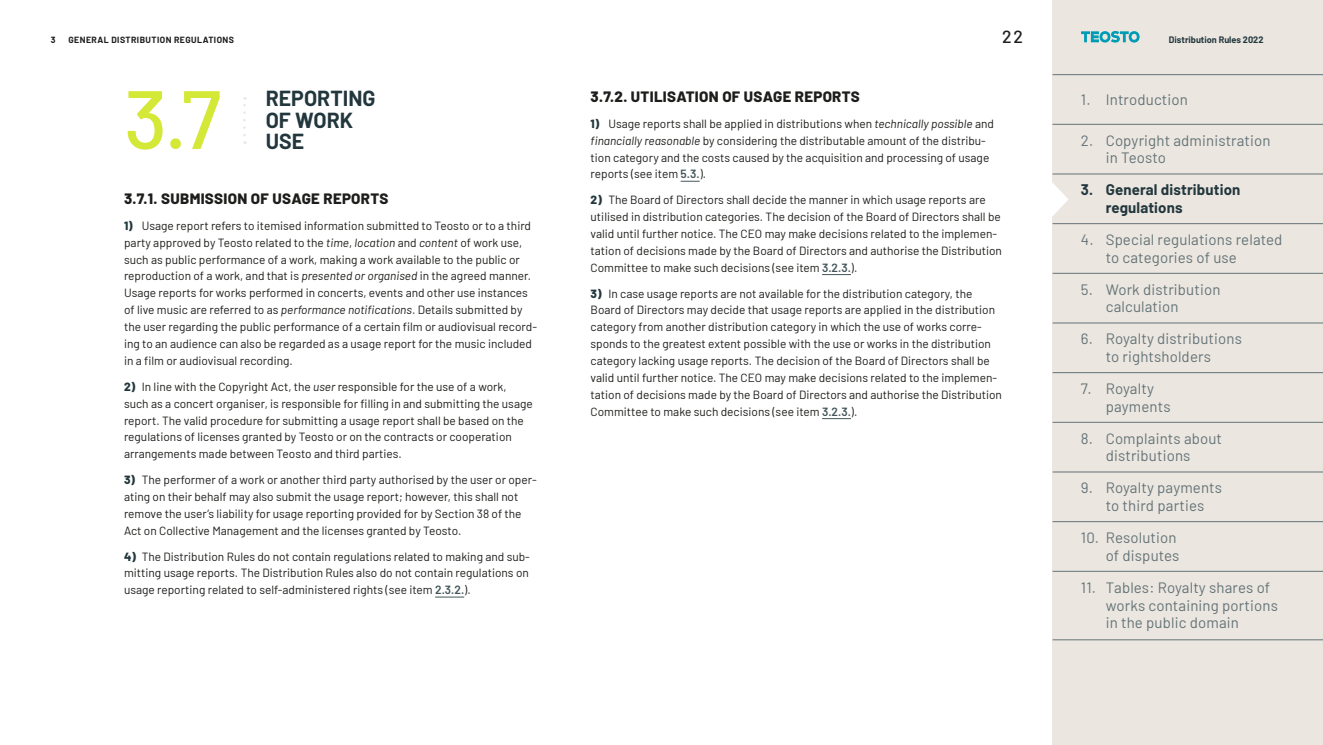
<style>
.page{position:relative;width:1323px;height:745px;background:#fff}
.page>*{position:absolute;margin:0;border:0;box-sizing:border-box;transform-origin:0 0}
.t1{font:500 82.5px "Barlow";color:#d4e838}
.t2{font:700 21.25px/21.2px "Barlow";color:#22373d}
.t3{font:500 17.5px "Barlow";color:#1d1d1b}
.t4{font:15px/17.5px "Barlow";letter-spacing:.01em;color:#647377}
.t5{font:800 15px "Barlow";letter-spacing:.02em;color:#1d1d1b}
.t6{font:700 15px/17.5px "Barlow";letter-spacing:.01em;color:#22373d}
.t7{font:11.88px/16.9px "Barlow";color:#1d1d1b}
.t8{font:700 9.12px "Barlow";color:#22373d}
.t9{font:700 8.75px "Barlow";color:#1d1d1b}
.s1{font-weight:800;color:#22373d}
.s2{font-style:italic}
.s3{font-weight:600;color:#43555a}
</style>
<div class="page">
<div style="left:1052px;top:0;width:271px;height:744px;background:#ebe6e0"></div>
<svg style="left:243px;top:97px;width:3px;height:38px"></svg>
<svg style="left:435px;top:596px;width:29px;height:1px"></svg>
<svg style="left:680px;top:181px;width:20px;height:1px"></svg>
<svg style="left:822px;top:274px;width:29px;height:1px"></svg>
<svg style="left:822px;top:418px;width:29px;height:1px"></svg>
<svg style="left:1052px;top:182px;width:16px;height:34px"></svg>
<hr style="left:1052px;top:74px;width:271px;height:1px;background:#647377">
<hr style="left:1052px;top:124px;width:271px;height:1px;background:#647377">
<hr style="left:1052px;top:174px;width:271px;height:1px;background:#647377">
<hr style="left:1052px;top:223px;width:271px;height:1px;background:#647377">
<hr style="left:1052px;top:273px;width:271px;height:1px;background:#647377">
<hr style="left:1052px;top:322px;width:271px;height:1px;background:#647377">
<hr style="left:1052px;top:372px;width:271px;height:1px;background:#647377">
<hr style="left:1052px;top:422px;width:271px;height:1px;background:#647377">
<hr style="left:1052px;top:471px;width:271px;height:1px;background:#647377">
<hr style="left:1052px;top:521px;width:271px;height:1px;background:#647377">
<hr style="left:1052px;top:570px;width:271px;height:1px;background:#647377">
<hr style="left:1052px;top:639px;width:271px;height:1px;background:#647377">
<svg style="left:1081px;top:31px;width:58px;height:12px"></svg>
<p class="t9" style="left:51px;top:33px;width:6px">3</p>
<p class="t9" style="left:68px;top:33px;width:13px">General</p>
<p class="t9" style="left:111px;top:33px;width:6px">distribution</p>
<p class="t9" style="left:174px;top:33px;width:7px">regulations</p>
<h3 class="t3" style="left:1002px;top:23px;width:22px">22</h3>
<h1 class="t1" style="left:124px;top:59px;width:99px">3.7</h1>
<h2 class="t2" style="left:266px;top:86px;width:111px">REPORTING<br>OF WORK<br>USE</h2>
<p class="t5" style="left:124px;top:187px;width:266px">3.7.1. SUBMISSION OF USAGE REPORTS</p>
<p class="t7" style="left:124px;top:216px;width:414px"><span class="s1">1)</span> Usage report refers to itemised information submitted to Teosto or to a third party approved by Teosto related to the <span class="s2">time</span>, <span class="s2">location</span> and <span class="s2">content</span> of work use, such as public performance of a work, making a work available to the public or reproduction of a work, and that is <span class="s2">presented or organised</span> in the agreed manner.<br>Usage reports for works performed in concerts, events and other use instances of live music are referred to as <span class="s2">performance notifications</span>. Details submitted by the user regarding the public performance of a certain film or audiovisual record&shy;ing to an audience can also be regarded as a usage report for the music included in a film or audiovisual recording.</p>
<p class="t7" style="left:124px;top:377px;width:410px"><span class="s1">2)</span> In line with the Copyright Act, the <span class="s2">user</span> responsible for the use of a work, such as a concert organiser, is responsible for filling in and submitting the usage report. The valid procedure for submitting a usage report shall be based on the regulations of licenses granted by Teosto or on the contracts or cooperation arrangements made between Teosto and third parties.</p>
<p class="t7" style="left:124px;top:470px;width:414px"><span class="s1">3)</span> The performer of a work or another third party authorised by the user or oper&shy;ating on their behalf may also submit the usage report; however, this shall not remove the user’s liability for usage reporting provided for by Section 38 of the Act on Collective Management and the licenses granted by Teosto.</p>
<p class="t7" style="left:124px;top:546px;width:407px;text-align:justify"><span class="s1">4)</span> The Distribution Rules do not contain regulations related to making and sub&shy;mitting usage reports. The Distribution Rules also do not contain regulations on usage reporting related to self-administered rights (see item <span class="s3">2.3.2.</span>).</p>
<p class="t5" style="left:590px;top:85px;width:271px">3.7.2. UTILISATION OF USAGE REPORTS</p>
<p class="t7" style="left:590px;top:114px;width:405px"><span class="s1">1)</span> Usage reports shall be applied in distributions when <span class="s2">technically possible</span> and <span class="s2">financially reasonable</span> by considering the distributable amount of the distribu&shy;tion category and the costs caused by the acquisition and processing of usage reports (see item <span class="s3">5.3.</span>).</p>
<p class="t7" style="left:590px;top:190px;width:413px"><span class="s1">2)</span> The Board of Directors shall decide the manner in which usage reports are utilised in distribution categories. The decision of the Board of Directors shall be valid until further notice. The CEO may make decisions related to the implemen&shy;tation of decisions made by the Board of Directors and authorise the Distribution Committee to make such decisions (see item <span class="s3">3.2.3.</span>).</p>
<p class="t7" style="left:590px;top:284px;width:413px"><span class="s1">3)</span> In case usage reports are not available for the distribution category, the Board of Directors may decide that usage reports are applied in the distribution category from another distribution category in which the use of works corre&shy;sponds to the greatest extent possible with the use or works in the distribution category lacking usage reports. The decision of the Board of Directors shall be valid until further notice. The CEO may make decisions related to the implemen&shy;tation of decisions made by the Board of Directors and authorise the Distribution Committee to make such decisions (see item <span class="s3">3.2.3.</span>).</p>
<p class="t8" style="left:1169px;top:32px;width:96px">Distribution Rules 2022</p>
<p class="t4" style="left:1081px;top:89px;width:109px">1. Introduction</p>
<p class="t4" style="left:1106px;top:130px;width:166px;text-indent:-25px">2. Copyright administration in Teosto</p>
<p class="t6" style="left:1106px;top:180px;width:136px;text-indent:-25px">3. General distribution regulations</p>
<p class="t4" style="left:1106px;top:230px;width:178px;text-indent:-25px">4. Special regulations related to categories of use</p>
<p class="t4" style="left:1106px;top:279px;width:116px;text-indent:-25px">5. Work distribution calculation</p>
<p class="t4" style="left:1081px;top:329px;width:163px;text-align:center">6. Royalty distributions to rightsholders</p>
<p class="t4" style="left:1106px;top:378px;width:66px;text-indent:-25px">7. Royalty payments</p>
<p class="t4" style="left:1081px;top:428px;width:143px;text-align:center">8. Complaints about distributions</p>
<p class="t4" style="left:1081px;top:478px;width:143px;text-align:center">9. Royalty payments to third parties</p>
<p class="t4" style="left:1081px;top:527px;width:100px;text-align:right">10. Resolution of disputes</p>
<p class="t4" style="left:1106px;top:577px;width:174px;text-indent:-25px">11. Tables: Royalty shares of works containing portions in the public domain</p>
</div>
